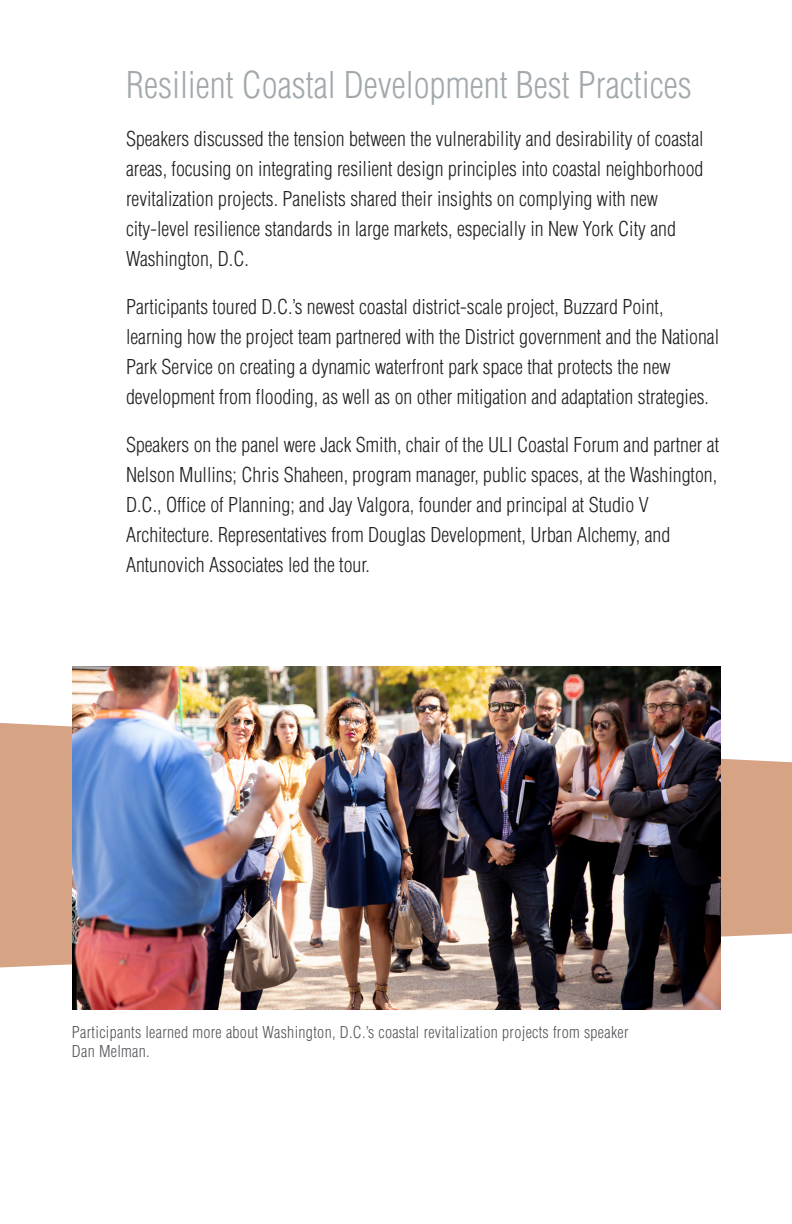
<style>
.page{position:relative;width:792px;height:1224px;background:#fff}
.page>*{position:absolute;margin:0;border:0;box-sizing:border-box;transform-origin:0 0}
.t1{font:300 condensed 36px "Helvetica LT Std";color:#a2a9ad}
.t2{font:300 condensed 20px/30px "Helvetica LT Std";color:#231f20}
.t3{font:300 condensed 16px/19.2px "Helvetica LT Std";letter-spacing:.02em;color:#54555a}
</style>
<div class="page">
<svg style="left:0;top:723px;width:792px;height:244px;background:#dcb096"></svg>
<img style="left:72px;top:667px;width:649px;height:342px">
<p class="t1" style="left:126px;top:62px;width:567px">Resilient Coastal Development Best Practices</p>
<p class="t2" style="left:126px;top:123px;width:579px">Speakers discussed the tension between the vulnerability and desirability of coastal areas, focusing on integrating resilient design principles into coastal neighborhood revitalization projects. Panelists shared their insights on complying with new city-level resilience standards in large markets, especially in New York City and Washington, D.C.</p>
<p class="t2" style="left:126px;top:291px;width:595px">Participants toured D.C.’s newest coastal district-scale project, Buzzard Point, learning how the project team partnered with the District government and the National Park Service on creating a dynamic waterfront park space that protects the new development from flooding, as well as on other mitigation and adaptation strategies.</p>
<p class="t2" style="left:126px;top:429px;width:595px">Speakers on the panel were Jack Smith, chair of the ULI Coastal Forum and partner at Nelson Mullins; Chris Shaheen, program manager, public spaces, at the Washington, D.C., Office of Planning; and Jay Valgora, founder and principal at Studio V Architecture. Representatives from Douglas Development, Urban Alchemy, and Antunovich Associates led the tour.</p>
<p class="t3" style="left:72px;top:1022px;width:558px">Participants learned more about Washington, D.C.’s coastal revitalization projects from speaker<br>Dan Melman.</p>
</div>
